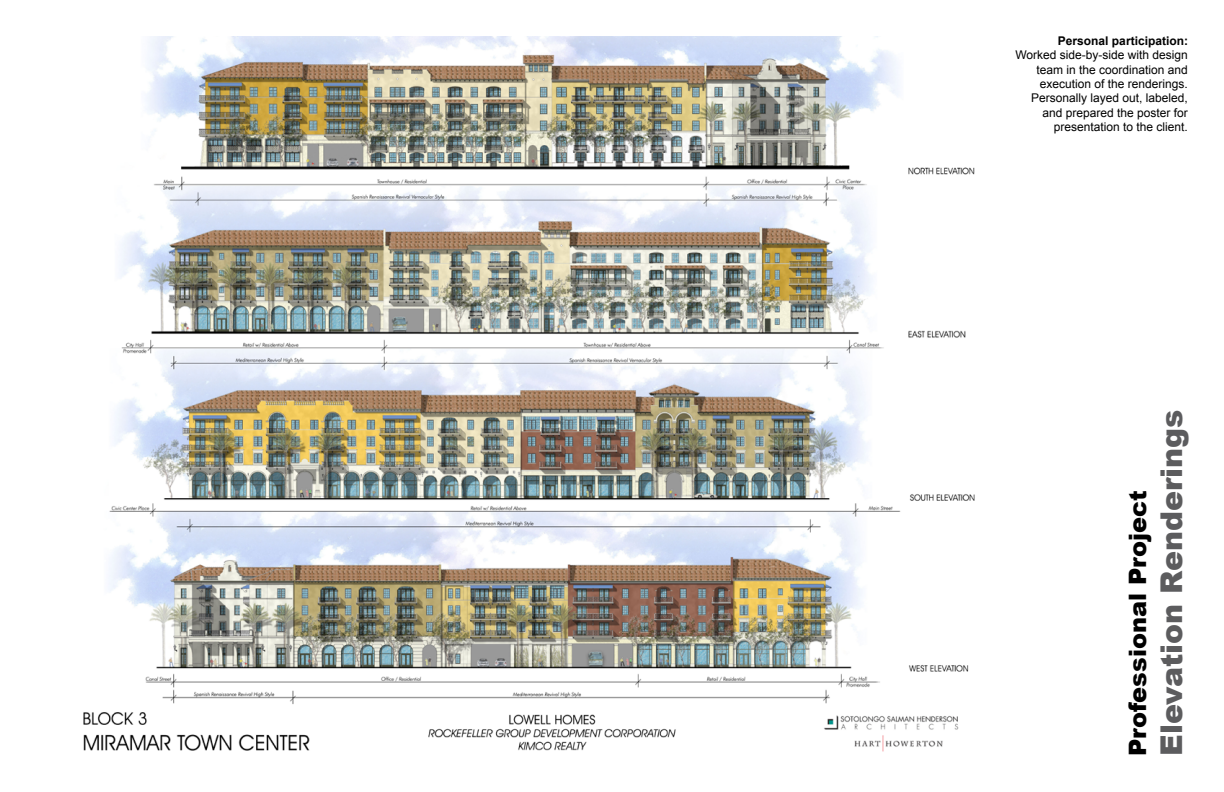
<style>
.page{position:relative;width:1224px;height:792px;background:#fff}
.page>*{position:absolute;margin:0;border:0;box-sizing:border-box;transform-origin:0 0}
.t1{font:900 30px "Arial";color:#5c5c5e}
.t2{font:900 24px "Arial";color:#000}
.t3{font:12px/14.4px "Arial";color:#000;text-align:right}
.t4{font:700 12px "Arial";color:#000}
</style>
<div class="page">
<img style="left:83px;top:36px;width:892px;height:716px">
<p class="t4" style="left:1058px;top:33px;width:132px">Personal participation:</p>
<p class="t3" style="left:1015px;top:48px;width:174px">Worked side-by-side with design team in the coordination and execution of the renderings.<br>Personally layed out, labeled, and prepared the poster for presentation to the client.</p>
<h2 class="t2" style="left:1120px;top:756px;width:267px;rotate:-90deg">Professional Project</h2>
<h1 class="t1" style="left:1150px;top:756px;width:348px;rotate:-90deg">Elevation Renderings</h1>
</div>
